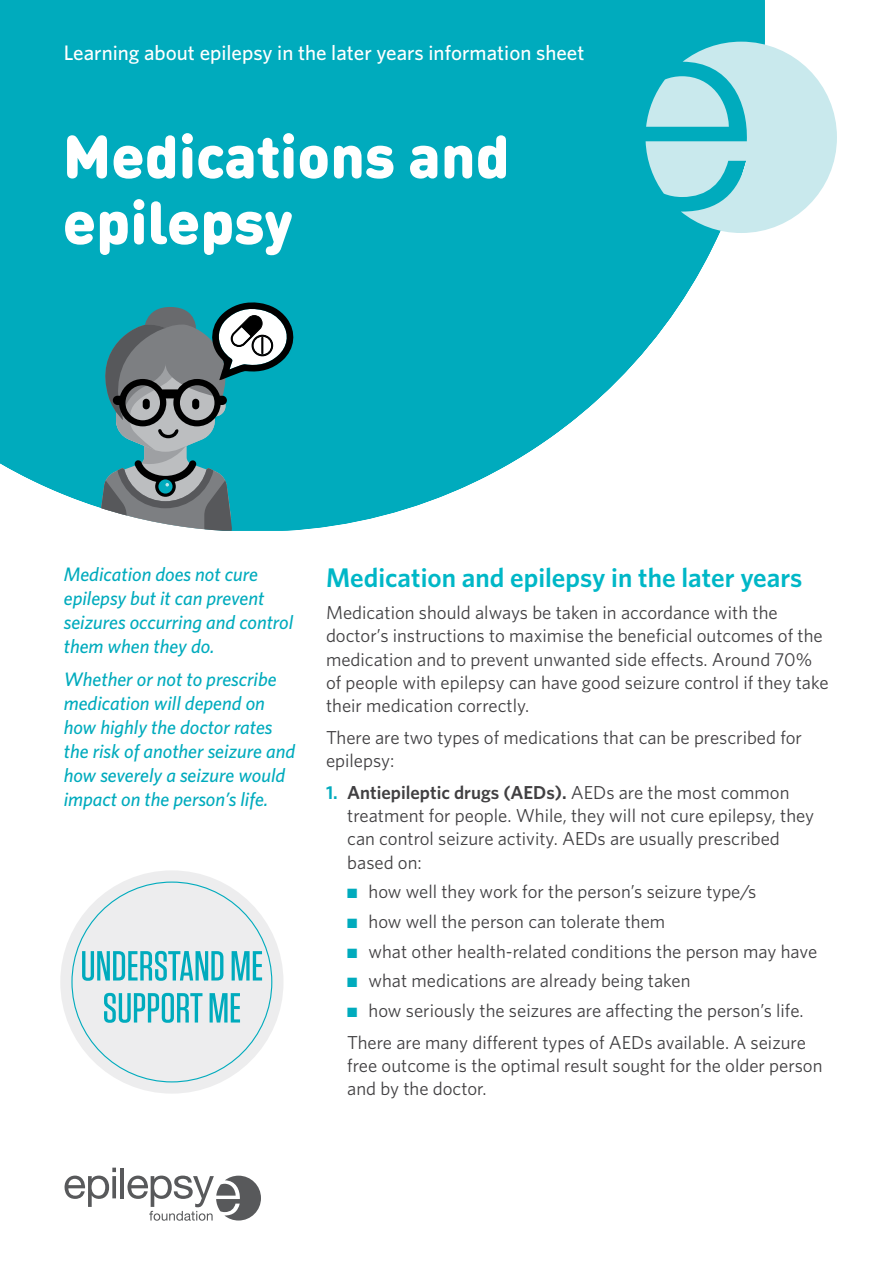
<style>
.page{position:relative;width:893px;height:1263px;background:#fff}
.page>*{position:absolute;margin:0;border:0;box-sizing:border-box;transform-origin:0 0}
.t1{font:900 60px/66px "DIN Round OT";color:#fff}
.t2{font:600 27px "Whitney";color:#00b7c7}
.t3{font:500 21px "Whitney";color:#fff}
.t4{font:italic 500 19.5px/24px "Whitney";color:#00abbd}
.t5{font:18.75px/23.2px "Whitney";color:#414042}
.s1{font-weight:600;color:#00abbd}
.s2{font-weight:600}
.s3{color:#00abbd}
</style>
<div class="page">
<svg style="left:0;top:0;width:765px;height:530px;fill:#00abbd"></svg>
<svg style="left:93px;top:301px;width:204px;height:230px;background:#48949d"></svg>
<svg style="left:646px;top:42px;width:191px;height:191px;background:#a1dde4"></svg>
<hr style="left:121px;top:1167px;width:3px;height:31px;background:#58595b">
<svg style="left:65px;top:1167px;width:51px;height:40px"></svg>
<svg style="left:127px;top:1175px;width:134px;height:46px"></svg>
<div style="left:60px;top:870px;width:223px;height:224px;background:#e9e9ea;border-radius:50%"></div>
<svg style="left:104px;top:993px;width:136px;height:30px"></svg>
<svg style="left:82px;top:951px;width:180px;height:30px"></svg>
<p class="t3" style="left:64px;top:39px;width:522px">Learning about epilepsy in the later years information sheet</p>
<h1 class="t1" style="left:63px;top:123px;width:448px">Medications and epilepsy</h1>
<p class="t4" style="left:64px;top:562px;width:231px">Medication does not cure epilepsy but it can prevent seizures occurring and control them when they do.</p>
<p class="t4" style="left:64px;top:667px;width:233px">Whether or not to prescribe medication will depend on how highly the doctor rates the risk of another seizure and how severely a seizure would impact on the person’s life.</p>
<h2 class="t2" style="left:326px;top:561px;width:478px">Medication and epilepsy in the later years</h2>
<p class="t5" style="left:326px;top:601px;width:504px">Medication should always be taken in accordance with the doctor’s instructions to maximise the beneficial outcomes of the medication and to prevent unwanted side effects. Around 70% of people with epilepsy can have good seizure control if they take their medication correctly.</p>
<p class="t5" style="left:326px;top:726px;width:478px">There are two types of medications that can be prescribed for epilepsy:</p>
<p class="t5" style="left:347px;top:781px;width:468px;text-indent:-21px"><span class="s1">1.</span> <span class="s2">Antiepileptic drugs (AEDs).</span> AEDs are the most common treatment for people. While, they will not cure epilepsy, they can control seizure activity. AEDs are usually prescribed based on:</p>
<p class="t5" style="left:347px;top:880px;width:411px"><span class="s3">■</span> how well they work for the person’s seizure type/s</p>
<p class="t5" style="left:347px;top:910px;width:319px"><span class="s3">■</span> how well the person can tolerate them</p>
<p class="t5" style="left:347px;top:939px;width:472px"><span class="s3">■</span> what other health-related conditions the person may have</p>
<p class="t5" style="left:347px;top:969px;width:345px"><span class="s3">■</span> what medications are already being taken</p>
<p class="t5" style="left:347px;top:994px;width:460px;line-height:31.8px"><span class="s3">■</span> how seriously the seizures are affecting the person’s life.<br>There are many different types of AEDs available. A seizure</p>
<p class="t5" style="left:347px;top:1053px;width:477px">free outcome is the optimal result sought for the older person and by the doctor.</p>
</div>
